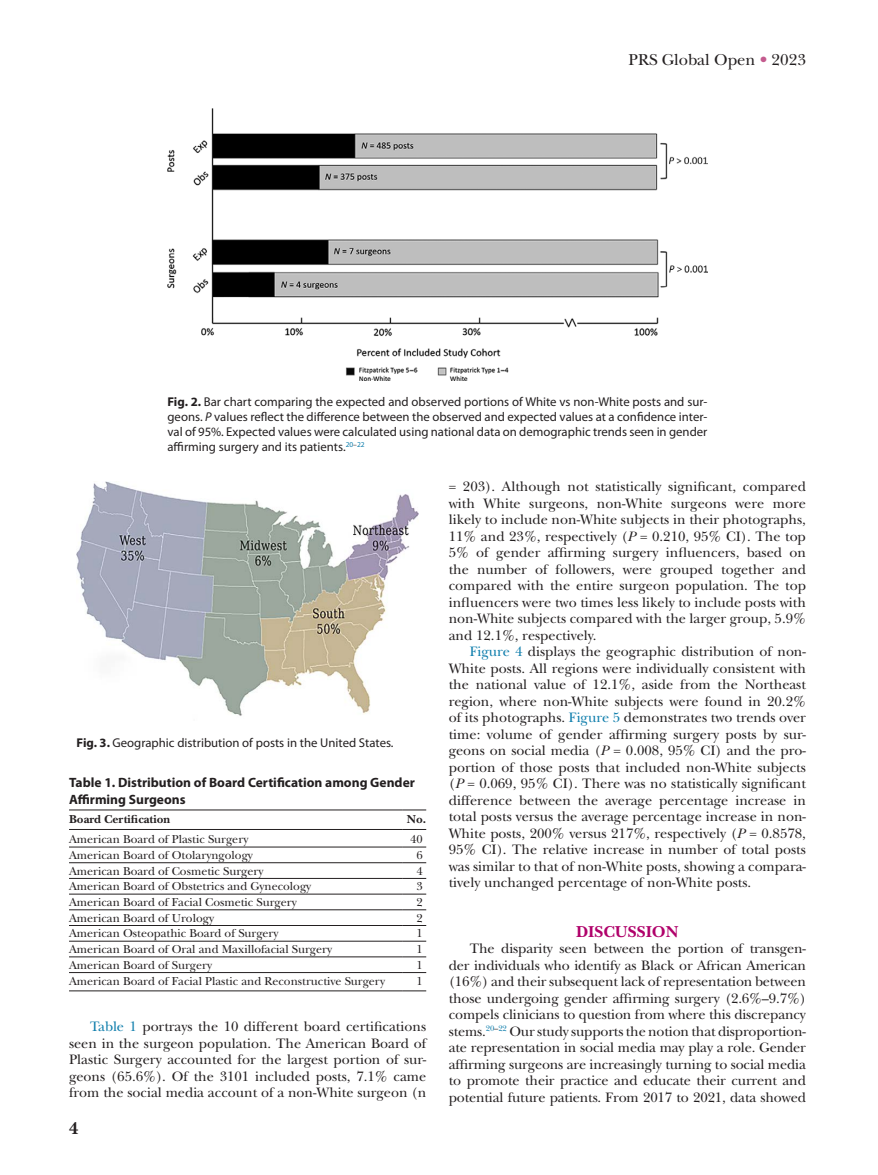
<style>
.page{position:relative;width:878px;height:1175px;background:#fff}
.page>*{position:absolute;margin:0;border:0;box-sizing:border-box;transform-origin:0 0}
.t1{font:700 18px "New Baskerville Std";color:#231f20}
.t2{font:16.5px "New Baskerville Std";color:#231f20}
.t3{font:700 16.5px "New Baskerville Std";color:#b0016a}
.t4{font:14.25px/16.5px "New Baskerville Std";color:#231f20;text-align:justify}
.t5{font:700 13.5px/16.5px "Myriad Pro";color:#231f20}
.t6{font:12.75px/15px "Myriad Pro";color:#231f20;text-align:justify}
.t7{font:12px "New Baskerville Std";color:#231f20}
.t8{font:700 12px "New Baskerville Std";color:#231f20}
.s1{color:#c45b8e}
.s2{font-weight:700}
.s3{font-style:italic}
.s4{color:#0f7eac}
</style>
<div class="page">
<img style="left:167px;top:108px;width:540px;height:272px">
<img style="left:76px;top:481px;width:342px;height:235px">
<hr style="left:69px;top:809px;width:333px;height:1px;background:#231f20">
<hr style="left:69px;top:829px;width:333px;height:1px;background:#231f20">
<svg style="left:402px;top:809px;width:24px;height:1px"></svg>
<svg style="left:402px;top:829px;width:24px;height:1px"></svg>
<hr style="left:69px;top:846px;width:333px;height:1px;background:#231f20">
<svg style="left:402px;top:846px;width:24px;height:1px"></svg>
<hr style="left:69px;top:862px;width:333px;height:1px;background:#231f20">
<svg style="left:402px;top:862px;width:24px;height:1px"></svg>
<hr style="left:69px;top:878px;width:333px;height:1px;background:#231f20">
<svg style="left:402px;top:878px;width:24px;height:1px"></svg>
<hr style="left:69px;top:893px;width:333px;height:1px;background:#231f20">
<svg style="left:402px;top:893px;width:24px;height:1px"></svg>
<hr style="left:69px;top:909px;width:333px;height:1px;background:#231f20">
<svg style="left:402px;top:909px;width:24px;height:1px"></svg>
<hr style="left:69px;top:925px;width:333px;height:1px;background:#231f20">
<svg style="left:402px;top:925px;width:24px;height:1px"></svg>
<hr style="left:69px;top:940px;width:333px;height:1px;background:#231f20">
<svg style="left:402px;top:940px;width:24px;height:1px"></svg>
<hr style="left:69px;top:956px;width:333px;height:1px;background:#231f20">
<svg style="left:402px;top:956px;width:24px;height:1px"></svg>
<hr style="left:69px;top:972px;width:333px;height:1px;background:#231f20">
<hr style="left:69px;top:990px;width:333px;height:1px;background:#231f20">
<svg style="left:402px;top:972px;width:24px;height:1px"></svg>
<svg style="left:402px;top:990px;width:24px;height:1px"></svg>
<p class="t2" style="left:628px;top:50px;width:179px">PRS Global Open <span class="s1">•</span> 2023</p>
<p class="t6" style="left:167px;top:394px;width:541px"><span class="s2">Fig. 2.</span> Bar chart comparing the expected and observed portions of White vs non-White posts and sur&shy;geons. <span class="s3">P</span> values reflect the difference between the observed and expected values at a confidence inter&shy;val of 95%. Expected values were calculated using national data on demographic trends seen in gender affirming surgery and its patients.<sup>20</sup><sup>–</sup><sup>22</sup></p>
<p class="t6" style="left:76px;top:735px;width:318px"><span class="s2">Fig. 3.</span> Geographic distribution of posts in the United States.</p>
<p class="t5" style="left:69px;top:774px;width:347px">Table 1. Distribution of Board Certification among Gender<br>Affirming Surgeons</p>
<p class="t8" style="left:69px;top:812px;width:103px">Board Certification</p>
<p class="t8" style="left:406px;top:812px;width:21px">No.</p>
<p class="t7" style="left:69px;top:832px;width:181px">American Board of Plastic Surgery</p>
<p class="t7" style="left:410px;top:832px;width:14px">40</p>
<p class="t7" style="left:69px;top:848px;width:185px">American Board of Otolaryngology</p>
<p class="t7" style="left:416px;top:848px;width:8px">6</p>
<p class="t7" style="left:69px;top:863px;width:196px">American Board of Cosmetic Surgery</p>
<p class="t7" style="left:416px;top:863px;width:8px">4</p>
<p class="t7" style="left:69px;top:879px;width:244px">American Board of Obstetrics and Gynecology</p>
<p class="t7" style="left:416px;top:879px;width:8px">3</p>
<p class="t7" style="left:69px;top:895px;width:229px">American Board of Facial Cosmetic Surgery</p>
<p class="t7" style="left:416px;top:895px;width:8px">2</p>
<p class="t7" style="left:69px;top:910px;width:146px">American Board of Urology</p>
<p class="t7" style="left:416px;top:910px;width:8px">2</p>
<p class="t7" style="left:69px;top:926px;width:211px">American Osteopathic Board of Surgery</p>
<p class="t7" style="left:416px;top:926px;width:8px">1</p>
<p class="t7" style="left:69px;top:942px;width:265px">American Board of Oral and Maxillofacial Surgery</p>
<p class="t7" style="left:416px;top:942px;width:8px">1</p>
<p class="t7" style="left:69px;top:958px;width:145px">American Board of Surgery</p>
<p class="t7" style="left:416px;top:958px;width:8px">1</p>
<p class="t7" style="left:69px;top:973px;width:317px">American Board of Facial Plastic and Reconstructive Surgery</p>
<p class="t7" style="left:416px;top:973px;width:8px">1</p>
<p class="t4" style="left:69px;top:1018px;width:359px;text-indent:21px"><span class="s4">Table 1</span> portrays the 10 different board certifications seen in the surgeon population. The American Board of Plastic Surgery accounted for the largest portion of sur&shy;geons (65.6%). Of the 3101 included posts, 7.1% came from the social media account of a non-White surgeon (n</p>
<p class="t1" style="left:69px;top:1118px;width:11px">4</p>
<p class="t4" style="left:449px;top:478px;width:359px">= 203). Although not statistically significant, compared with White surgeons, non-White surgeons were more likely to include non-White subjects in their photographs, 11% and 23%, respectively (<span class="s3">P</span> = 0.210, 95% CI). The top 5% of gender affirming surgery influencers, based on the number of followers, were grouped together and compared with the entire surgeon population. The top influencers were two times less likely to include posts with non-White subjects compared with the larger group, 5.9% and 12.1%, respectively.</p>
<p class="t4" style="left:449px;top:643px;width:359px;text-indent:21px"><span class="s4">Figure 4</span> displays the geographic distribution of non-White posts. All regions were individually consistent with the national value of 12.1%, aside from the Northeast region, where non-White subjects were found in 20.2% of its photographs. <span class="s4">Figure 5</span> demonstrates two trends over time: volume of gender affirming surgery posts by sur&shy;geons on social media (<span class="s3">P</span> = 0.008, 95% CI) and the pro&shy;portion of those posts that included non-White subjects (<span class="s3">P</span> = 0.069, 95% CI). There was no statistically significant difference between the average percentage increase in total posts versus the average percentage increase in non-White posts, 200% versus 217%, respectively (<span class="s3">P</span> = 0.8578, 95% CI). The relative increase in number of total posts was similar to that of non-White posts, showing a compara&shy;tively unchanged percentage of non-White posts.</p>
<p class="t3" style="left:576px;top:921px;width:104px">DISCUSSION</p>
<p class="t4" style="left:448px;top:940px;width:359px;text-indent:21px">The disparity seen between the portion of transgen&shy;der individuals who identify as Black or African American (16%) and their subsequent lack of representation between those undergoing gender affirming surgery (2.6%–9.7%) compels clinicians to question from where this discrepancy stems.<sup>20</sup><sup>–</sup><sup>22</sup> Our study supports the notion that disproportion&shy;ate representation in social media may play a role. Gender affirming surgeons are increasingly turning to social media to promote their practice and educate their current and potential future patients. From 2017 to 2021, data showed</p>
</div>
